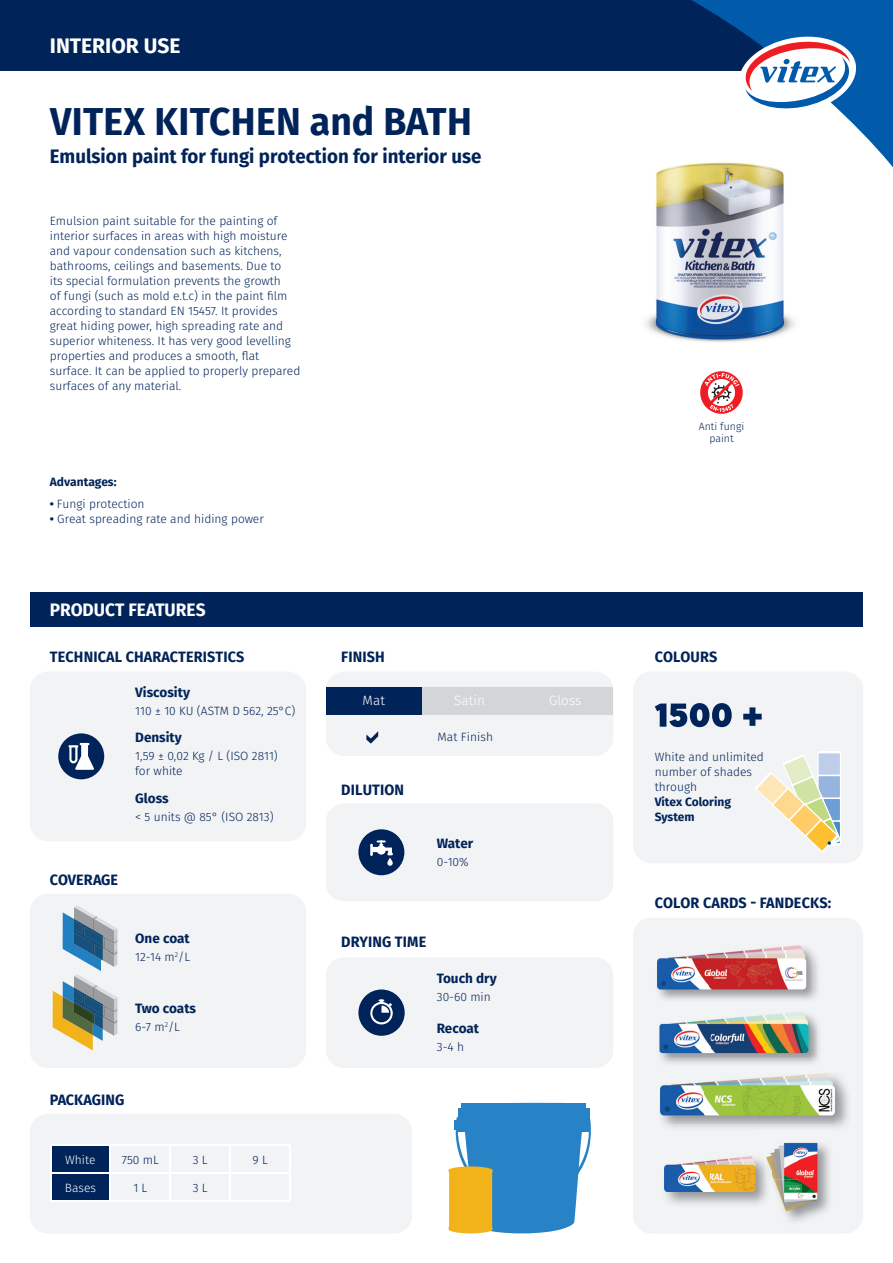
<style>
.page{position:relative;width:893px;height:1263px;background:#fff}
.page>*{position:absolute;margin:0;border:0;box-sizing:border-box;transform-origin:0 0}
.t1{font:700 38.85px "Fira Sans";letter-spacing:.01em;color:#002359;scale:.96 1}
.t2{font:700 21px "Fira Sans";color:#fff}
.t3{font:700 19.5px "Fira Sans";color:#002359;scale:.96 1}
.t4{font:700 18px "Fira Sans";color:#fff;scale:.96 1}
.t5{font:700 15px "Fira Sans";letter-spacing:.01em;color:#002359;scale:.96 1}
.t6{font:700 13.5px "Fira Sans";color:#002359}
.t7{font:300 13.5px "Fira Sans";color:#fff}
.t8{font:300 12px/15px "Fira Sans";color:#002359}
.t9{font:700 12px/15px "Fira Sans";color:#002359}
.t10{font:300 12px "Fira Sans";color:#fff}
.t11{font:300 10.5px/12.6px "Fira Sans";color:#002359;text-align:center}
.s1{font-weight:700}
</style>
<div class="page">
<div style="left:30px;top:1114px;width:382px;height:119px;background:#f2f3f4;border-radius:18px"></div>
<div style="left:0;top:0;width:795px;height:70px;background:#002359"></div>
<div style="left:30px;top:593px;width:833px;height:34px;background:#002359"></div>
<div style="left:326px;top:672px;width:287px;height:84px;background:#f2f3f4;border-radius:18px"></div>
<div style="left:326px;top:687px;width:96px;height:27px;background:#002359"></div>
<div style="left:422px;top:687px;width:95px;height:27px;background:#d4d5d7"></div>
<div style="left:517px;top:687px;width:96px;height:27px;background:#d4d5d7"></div>
<svg style="left:366px;top:731px;width:12px;height:12px"></svg>
<div style="left:30px;top:894px;width:276px;height:174px;background:#f2f3f4;border-radius:18px"></div>
<div style="left:326px;top:803px;width:287px;height:98px;background:#f2f3f4;border-radius:18px"></div>
<div style="left:358px;top:829px;width:46px;height:46px;background:#002359;border-radius:50%"></div>
<svg style="left:387px;top:858px;width:6px;height:8px"></svg>
<svg style="left:370px;top:840px;width:23px;height:16px"></svg>
<div style="left:30px;top:672px;width:276px;height:169px;background:#f2f3f4;border-radius:18px"></div>
<div style="left:633px;top:672px;width:230px;height:191px;background:#f2f3f4;border-radius:18px"></div>
<div style="left:633px;top:918px;width:230px;height:315px;background:#f2f3f4;border-radius:18px"></div>
<div style="left:326px;top:957px;width:287px;height:111px;background:#f2f3f4;border-radius:18px"></div>
<svg style="left:358px;top:989px;width:47px;height:47px"></svg>
<svg style="left:448px;top:1103px;width:143px;height:130px;background:#6099b2"></svg>
<hr style="left:230px;top:1145px;width:61px;height:1px;background:#fff">
<hr style="left:289px;top:1146px;width:2px;height:26px;background:#fff">
<hr style="left:230px;top:1172px;width:61px;height:2px;background:#fff">
<hr style="left:289px;top:1174px;width:2px;height:26px;background:#fff">
<hr style="left:110px;top:1200px;width:60px;height:2px;background:#fff">
<hr style="left:170px;top:1200px;width:60px;height:2px;background:#fff">
<hr style="left:230px;top:1200px;width:61px;height:2px;background:#fff">
<svg style="left:50px;top:1145px;width:181px;height:55px"></svg>
<hr style="left:50px;top:1200px;width:60px;height:2px;background:#fff">
<svg style="left:634px;top:0;width:259px;height:167px"></svg>
<svg style="left:736px;top:32px;width:123px;height:86px"></svg>
<div style="left:58px;top:733px;width:46px;height:46px;background:#002359;border-radius:50%"></div>
<svg style="left:68px;top:743px;width:26px;height:27px"></svg>
<img style="left:816px;top:1023px;width:3px;height:35px">
<img style="left:659px;top:1019px;width:53px;height:39px">
<img style="left:712px;top:1012px;width:104px;height:46px">
<img style="left:657px;top:944px;width:157px;height:53px">
<img style="left:660px;top:1076px;width:188px;height:52px">
<img style="left:661px;top:1073px;width:174px;height:50px">
<img style="left:665px;top:1159px;width:100px;height:45px">
<img style="left:664px;top:1156px;width:93px;height:35px">
<img style="left:765px;top:1142px;width:66px;height:77px">
<svg style="left:53px;top:905px;width:64px;height:145px"></svg>
<div style="left:817px;top:751px;width:24px;height:94px;background:#fff;border-radius:2px"></div>
<div style="left:819px;top:753px;width:21px;height:22px;background:#d5e0f1"></div>
<svg style="left:756px;top:754px;width:84px;height:98px"></svg>
<img style="left:634px;top:157px;width:180px;height:185px">
<svg style="left:700px;top:371px;width:43px;height:43px"></svg>
<svg style="left:655px;top:703px;width:77px;height:24px"></svg>
<svg style="left:743px;top:707px;width:19px;height:19px"></svg>
<h2 class="t2" style="left:50px;top:31px;width:132px">INTERIOR USE</h2>
<h1 class="t1" style="left:50px;top:94px;width:441px">VITEX KITCHEN and BATH</h1>
<h3 class="t3" style="left:50px;top:143px;width:451px">Emulsion paint for fungi protection for interior use</h3>
<p class="t8" style="left:50px;top:214px;width:252px">Emulsion paint suitable for the painting of interior surfaces in areas with high moisture and vapour condensation such as kitchens, bathrooms, ceilings and basements. Due to<br>its special formulation prevents the growth<br>of fungi (such as mold e.t.c) in the paint film according to standard EN 15457. It provides great hiding power, high spreading rate and superior whiteness. It has very good levelling properties and produces a smooth, flat surface. It can be applied to properly prepared surfaces of any material.</p>
<p class="t9" style="left:50px;top:475px;width:68px">Advantages:</p>
<p class="t8" style="left:50px;top:497px;width:96px"><span class="s1">•</span> Fungi protection</p>
<p class="t8" style="left:50px;top:512px;width:216px"><span class="s1">•</span> Great spreading rate and hiding power</p>
<h3 class="t4" style="left:50px;top:597px;width:164px">PRODUCT FEATURES</h3>
<p class="t5" style="left:50px;top:646px;width:204px">TECHNICAL CHARACTERISTICS</p>
<p class="t6" style="left:135px;top:682px;width:56px">Viscosity</p>
<p class="t8" style="left:135px;top:704px;width:162px">110 ± 10 KU (ASTM D 562, 25°C)</p>
<p class="t6" style="left:135px;top:728px;width:48px">Density</p>
<p class="t8" style="left:135px;top:749px;width:144px">1,59 ± 0,02 Kg / L (ISO 2811) for white</p>
<p class="t6" style="left:135px;top:789px;width:35px">Gloss</p>
<p class="t8" style="left:135px;top:810px;width:140px">&lt; 5 units @ 85° (ISO 2813)</p>
<p class="t5" style="left:50px;top:869px;width:73px">COVERAGE</p>
<p class="t6" style="left:135px;top:928px;width:56px">One coat</p>
<p class="t8" style="left:135px;top:950px;width:56px">12-14 m<sup>2</sup>/L</p>
<p class="t6" style="left:135px;top:999px;width:62px">Two coats</p>
<p class="t8" style="left:135px;top:1020px;width:46px">6-7 m<sup>2</sup>/L</p>
<p class="t5" style="left:50px;top:1089px;width:79px">PACKAGING</p>
<p class="t10" style="left:65px;top:1151px;width:32px">White</p>
<p class="t8" style="left:122px;top:1153px;width:38px">750 mL</p>
<p class="t8" style="left:193px;top:1153px;width:16px">3 L</p>
<p class="t8" style="left:252px;top:1153px;width:17px">9 L</p>
<p class="t10" style="left:65px;top:1179px;width:33px">Bases</p>
<p class="t8" style="left:133px;top:1181px;width:15px">1 L</p>
<p class="t8" style="left:193px;top:1181px;width:16px">3 L</p>
<p class="t11" style="left:699px;top:421px;width:47px">Anti fungi paint</p>
<p class="t5" style="left:341px;top:646px;width:47px">FINISH</p>
<p class="t5" style="left:655px;top:646px;width:67px">COLOURS</p>
<p class="t7" style="left:363px;top:691px;width:24px">Mat</p>
<p class="t7" style="left:454px;top:691px;width:32px">Satin</p>
<p class="t7" style="left:549px;top:691px;width:34px">Gloss</p>
<p class="t5" style="left:341px;top:779px;width:67px">DILUTION</p>
<p class="t8" style="left:438px;top:730px;width:57px">Mat Finish</p>
<p class="t6" style="left:437px;top:834px;width:38px">Water</p>
<p class="t8" style="left:437px;top:855px;width:33px">0-10%</p>
<p class="t5" style="left:341px;top:932px;width:90px">DRYING TIME</p>
<p class="t6" style="left:437px;top:969px;width:62px">Touch dry</p>
<p class="t8" style="left:437px;top:990px;width:55px">30-60 min</p>
<p class="t6" style="left:437px;top:1019px;width:44px">Recoat</p>
<p class="t8" style="left:437px;top:1040px;width:29px">3-4 h</p>
<p class="t8" style="left:655px;top:750px;width:111px">White and unlimited number of shades through</p>
<p class="t9" style="left:655px;top:795px;width:78px">Vitex Coloring<br>System</p>
<p class="t5" style="left:655px;top:892px;width:185px">COLOR CARDS - FANDECKS:</p>
</div>
